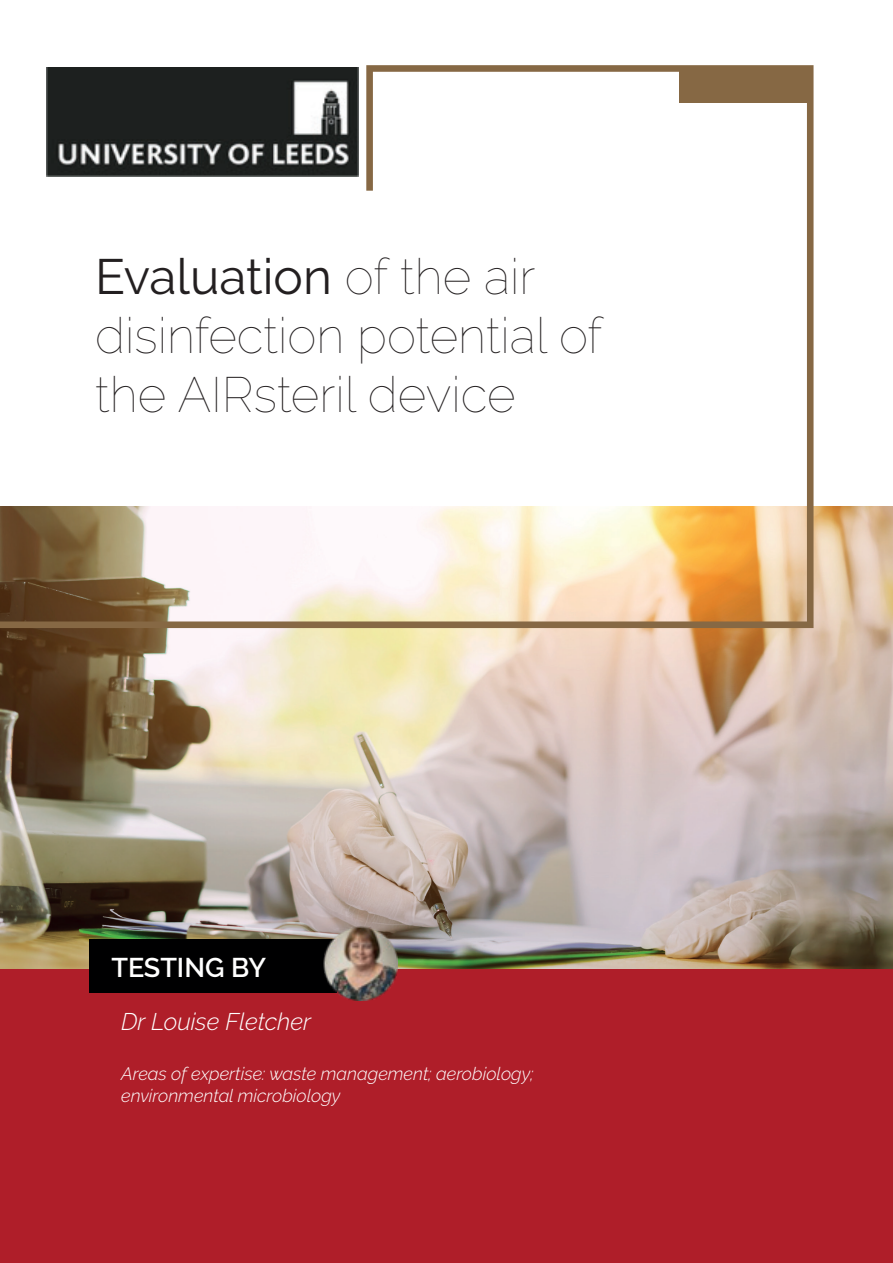
<style>
.page{position:relative;width:893px;height:1263px;background:#fff}
.page>*{position:absolute;margin:0;border:0;box-sizing:border-box;transform-origin:0 0}
.t1{font:100 49.5px/59.4px "Raleway";color:#231f20}
.t2{font:600 27px "Raleway";color:#fff}
.t3{font:italic 300 24px "Raleway";color:#fff}
.t4{font:italic 300 18px/21.6px "Raleway";color:#fff}
.s1{font-weight:400}
</style>
<div class="page">
<img style="left:0;top:506px;width:893px;height:463px">
<div style="left:0;top:969px;width:893px;height:294px;background:#af1e29"></div>
<svg style="left:0;top:65px;width:813px;height:563px"></svg>
<div style="left:679px;top:70px;width:129px;height:32px;background:#866844"></div>
<div style="left:89px;top:939px;width:248px;height:54px;background:#000001"></div>
<img style="left:47px;top:67px;width:312px;height:110px">
<img style="left:324px;top:927px;width:73px;height:73px">
<p class="t1" style="left:95px;top:246px;width:509px"><span class="s1">Evaluation</span> of the air disinfection potential of the AIRsteril device</p>
<p class="t2" style="left:111px;top:952px;width:156px">TESTING BY</p>
<p class="t3" style="left:121px;top:1007px;width:192px">Dr Louise Fletcher</p>
<p class="t4" style="left:121px;top:1063px;width:414px">Areas of expertise: waste management; aerobiology; environmental microbiology</p>
</div>
